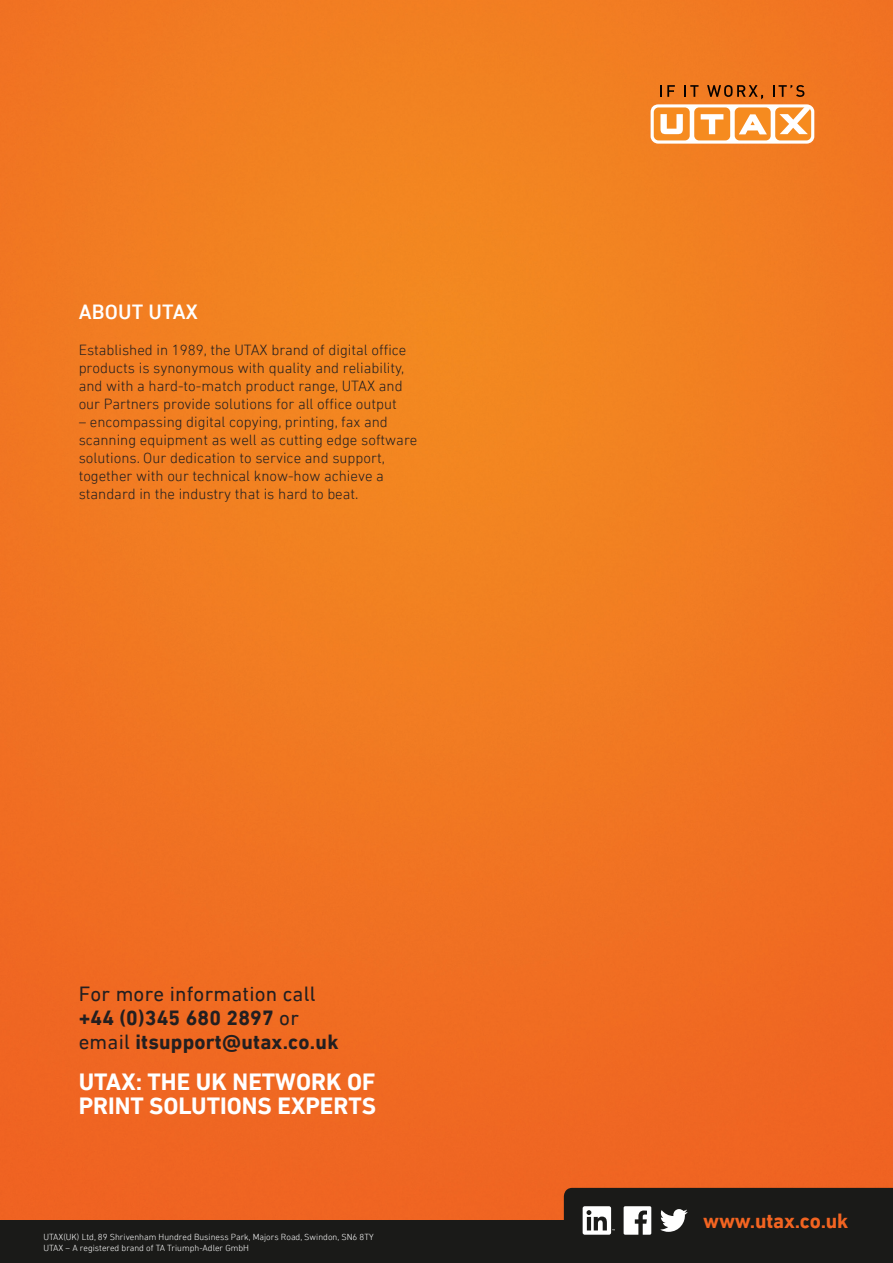
<style>
.page{position:relative;width:893px;height:1263px;background:#fff}
.page>*{position:absolute;margin:0;border:0;box-sizing:border-box;transform-origin:0 0}
.t1{font:700 24px/24px "DIN Next LT Pro";color:#fff}
.t2{font:700 21px/24px "DIN Next LT Pro";letter-spacing:.01em;color:#231f20}
.t3{font:700 21px "DIN Next LT Pro";letter-spacing:-.01em;color:#f36421}
.Backpage_Details_-_S{font:500 21px "DIN Next LT Pro";letter-spacing:.01em;color:#fff}
.t4{font:300 15px/18px "DIN Next LT Pro";color:#231f20}
.t5{font:300 9px/10.8px "DIN Next LT Pro";color:#fff}
.s1{font-weight:400}
</style>
<div class="page">
<img style="left:0;top:0;width:893px;height:1220px">
<div style="left:0;top:1220px;width:893px;height:43px;background:#1a1a18"></div>
<svg style="left:564px;top:1188px;width:329px;height:47px"></svg>
<svg style="left:651px;top:104px;width:163px;height:40px"></svg>
<div style="left:654px;top:107px;width:36px;height:33px;background:#f68b1f;border-radius:5px"></div>
<div style="left:694px;top:107px;width:36px;height:33px;background:#f68b1f;border-radius:5px"></div>
<div style="left:735px;top:107px;width:36px;height:33px;background:#f68b1f;border-radius:5px"></div>
<div style="left:775px;top:107px;width:36px;height:33px;background:#f68b1f;border-radius:5px"></div>
<svg style="left:660px;top:114px;width:23px;height:20px"></svg>
<svg style="left:701px;top:114px;width:22px;height:20px"></svg>
<svg style="left:779px;top:107px;width:32px;height:27px"></svg>
<svg style="left:739px;top:114px;width:28px;height:20px"></svg>
<svg style="left:661px;top:85px;width:14px;height:12px"></svg>
<svg style="left:684px;top:85px;width:14px;height:12px"></svg>
<svg style="left:707px;top:85px;width:56px;height:14px"></svg>
<svg style="left:773px;top:85px;width:31px;height:12px"></svg>
<p class="Backpage_Details_-_S" style="left:79px;top:300px;width:121px">ABOUT UTAX</p>
<p class="t4" style="left:79px;top:341px;width:329px">Established in 1989, the UTAX brand of digital office products is synonymous with quality and reliability, and with a hard-to-match product range, UTAX and our Partners provide solutions for all office output</p>
<p class="t4" style="left:79px;top:413px;width:340px">– encompassing digital copying, printing, fax and scanning equipment as well as cutting edge software solutions. Our dedication to service and support, together with our technical know-how achieve a standard in the industry that is hard to beat.</p>
<h2 class="t2" style="left:79px;top:982px;width:261px"><span class="s1">For more information call </span>+44 (0)345 680 2897 <span class="s1">or email</span> itsupport@utax.co.uk</h2>
<h1 class="t1" style="left:79px;top:1070px;width:299px">UTAX: THE UK NETWORK OF<br>PRINT SOLUTIONS EXPERTS</h1>
<p class="t5" style="left:43px;top:1231px;width:332px">UTAX(UK) Ltd, 89 Shrivenham Hundred Business Park, Majors Road, Swindon, SN6 8TY<br>UTAX – A registered brand of TA Triumph-Adler GmbH</p>
<h2 class="t3" style="left:703px;top:1209px;width:147px">www.utax.co.uk</h2>
</div>
